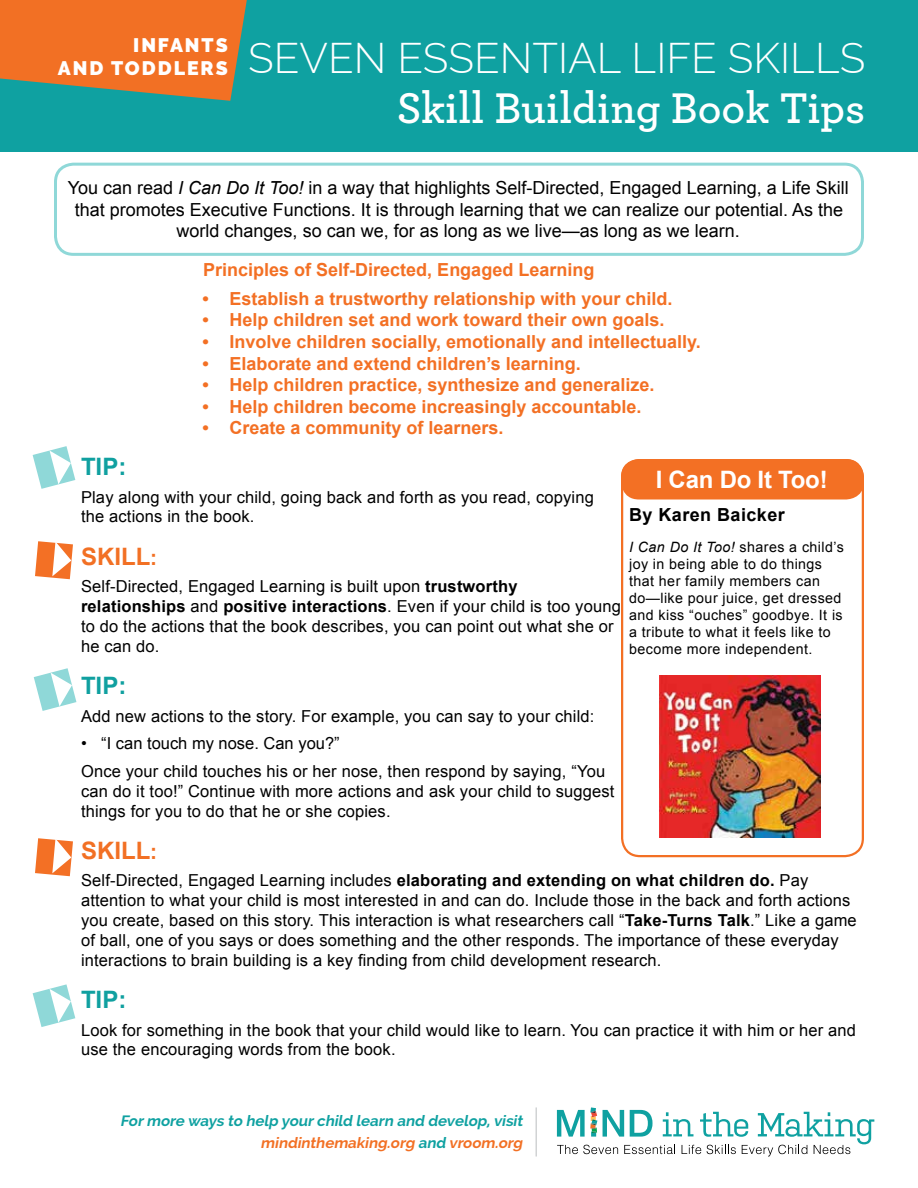
<style>
.page{position:relative;width:918px;height:1188px;background:#fff}
.page>*{position:absolute;margin:0;border:0;box-sizing:border-box;transform-origin:0 0}
.t1{font:600 45px "Archer Pro";color:#fff}
.t2{font:300 42px "Raleway";color:#fff}
.t3{font:700 24px "Arial";color:#10a0a0}
.t4{font:700 24px "Arial";color:#f27024}
.t5{font:700 24px "Arial";letter-spacing:-.01em;color:#fff}
.t6{font:900 19.5px "Raleway";letter-spacing:.1em;color:#fff}
.t7{font:700 18px "Arial";color:#f37024}
.t8{font:18px/21.6px "Arial";color:#000;text-align:center}
.t9{font:700 18px "Arial";letter-spacing:.025em;color:#000}
.t10{font:16.5px/19.8px "Arial";letter-spacing:.01em;color:#000}
.t11{font:italic 700 15px/22.5px "Raleway";color:#0fa1a1;text-align:right}
.t12{font:14.25px/17.1px "Arial";letter-spacing:.03em;color:#000}
.s1{font-weight:900;font-size:19.5px}
.s2{font-style:italic}
.s3{font-size:21px}
.s4{font-weight:700}
.s5{color:#f27024}
</style>
<div class="page">
<svg style="left:557px;top:1107px;width:317px;height:50px"></svg>
<hr style="left:536px;top:1107px;width:1px;height:49px;background:#d1d3d4">
<div style="left:0;top:0;width:918px;height:151px;background:#0fa1a1"></div>
<svg style="left:0;top:0;width:247px;height:101px;background:#d27635"></svg>
<img style="left:659px;top:676px;width:161px;height:162px">
<div style="left:621px;top:459px;width:243px;height:41px;background:#f37024;border-radius:18px"></div>
<div style="left:621px;top:459px;width:243px;height:398px;border:2px solid #f37024;border-radius:18px"></div>
<div style="left:54px;top:163px;width:810px;height:93px;border:3px solid #8fd8d8;border-radius:18px"></div>
<svg style="left:34px;top:668px;width:42px;height:43px"></svg>
<svg style="left:35px;top:838px;width:38px;height:38px"></svg>
<svg style="left:33px;top:446px;width:42px;height:43px"></svg>
<svg style="left:35px;top:541px;width:38px;height:38px"></svg>
<svg style="left:33px;top:984px;width:42px;height:43px"></svg>
<p class="t6" style="left:133px;top:34px;width:96px">INFANTS</p>
<h2 class="t2" style="left:58px;top:34px;width:809px"><span class="s1">AND TODDLERS</span> SEVEN ESSENTIAL LIFE SKILLS</h2>
<h1 class="t1" style="left:397px;top:74px;width:470px">Skill Building Book Tips</h1>
<p class="t8" style="left:68px;top:177px;width:783px">You can read <span class="s2">I Can Do It Too!</span> in a way that highlights Self-Directed, Engaged Learning, a Life Skill that promotes Executive Functions. It is through learning that we can realize our potential. As the world changes, so can we, for as long as we live—as long as we learn.</p>
<p class="t7" style="left:203px;top:258px;width:393px">Principles of Self-Directed, Engaged Learning</p>
<p class="t7" style="left:202px;top:286px;width:472px">• Establish a trustworthy relationship with your child.</p>
<p class="t7" style="left:202px;top:308px;width:464px">• Help children set and work toward their own goals.</p>
<p class="t7" style="left:202px;top:330px;width:500px">• Involve children socially, emotionally and intellectually.</p>
<p class="t7" style="left:202px;top:351px;width:380px">• Elaborate and extend children’s learning.</p>
<p class="t7" style="left:202px;top:373px;width:454px">• Help children practice, synthesize and generalize.</p>
<p class="t7" style="left:202px;top:394px;width:441px">• Help children become increasingly accountable.</p>
<p class="t7" style="left:202px;top:416px;width:303px">• Create a community of learners.</p>
<h3 class="t3" style="left:81px;top:451px;width:47px">TIP:</h3>
<p class="t10" style="left:81px;top:487px;width:514px">Play along with your child, going back and forth as you read, copying the actions in the book.</p>
<h3 class="t4" style="left:81px;top:540px;width:78px">SKILL<span class="s3">:</span></h3>
<p class="t10" style="left:81px;top:577px;width:541px">Self-Directed, Engaged Learning is built upon <span class="s4">trustworthy relationships</span> and <span class="s4">positive interactions</span>. Even if your child is too young to do the actions that the book describes, you can point out what she or he can do.</p>
<h3 class="t3" style="left:81px;top:670px;width:47px">TIP:</h3>
<p class="t10" style="left:81px;top:706px;width:515px">Add new actions to the story. For example, you can say to your child:</p>
<p class="t10" style="left:81px;top:730px;width:526px;line-height:27.6px">• “I can touch my nose. Can you?”<br>Once your child touches his or her nose, then respond by saying, “You</p>
<p class="t10" style="left:81px;top:781px;width:535px">can do it too!” Continue with more actions and ask your child to suggest things for you to do that he or she copies.</p>
<h3 class="t4" style="left:81px;top:834px;width:78px">SKILL<span class="s3">:</span></h3>
<p class="t10" style="left:81px;top:871px;width:777px">Self-Directed, Engaged Learning includes <span class="s4">elaborating and extending on what children do.</span> Pay attention to what your child is most interested in and can do. Include those in the back and forth actions you create, based on this story. This interaction is what researchers call “<span class="s4">Take-Turns Talk</span>.” Like a game of ball, one of you says or does something and the other responds. The importance of these everyday interactions to brain building is a key finding from child development research.</p>
<h3 class="t3" style="left:81px;top:984px;width:47px">TIP:</h3>
<p class="t10" style="left:81px;top:1020px;width:777px">Look for something in the book that your child would like to learn. You can practice it with him or her and use the encouraging words from the book.</p>
<h3 class="t5" style="left:656px;top:464px;width:173px">I Can Do It Too!</h3>
<p class="t9" style="left:629px;top:503px;width:157px">By Karen Baicker</p>
<p class="t12" style="left:629px;top:538px;width:216px"><span class="s2">I Can Do It Too!</span> shares a child’s joy in being able to do things that her family members can do—like pour juice, get dressed and kiss “ouches” goodbye. It is a tribute to what it feels like to become more independent.</p>
<p class="t11" style="left:120px;top:1109px;width:407px">Formore ways to help yourchild learn and develop,visit <span class="s5">mindinthemaking.org</span> and <span class="s5">vroom.org</span></p>
</div>
